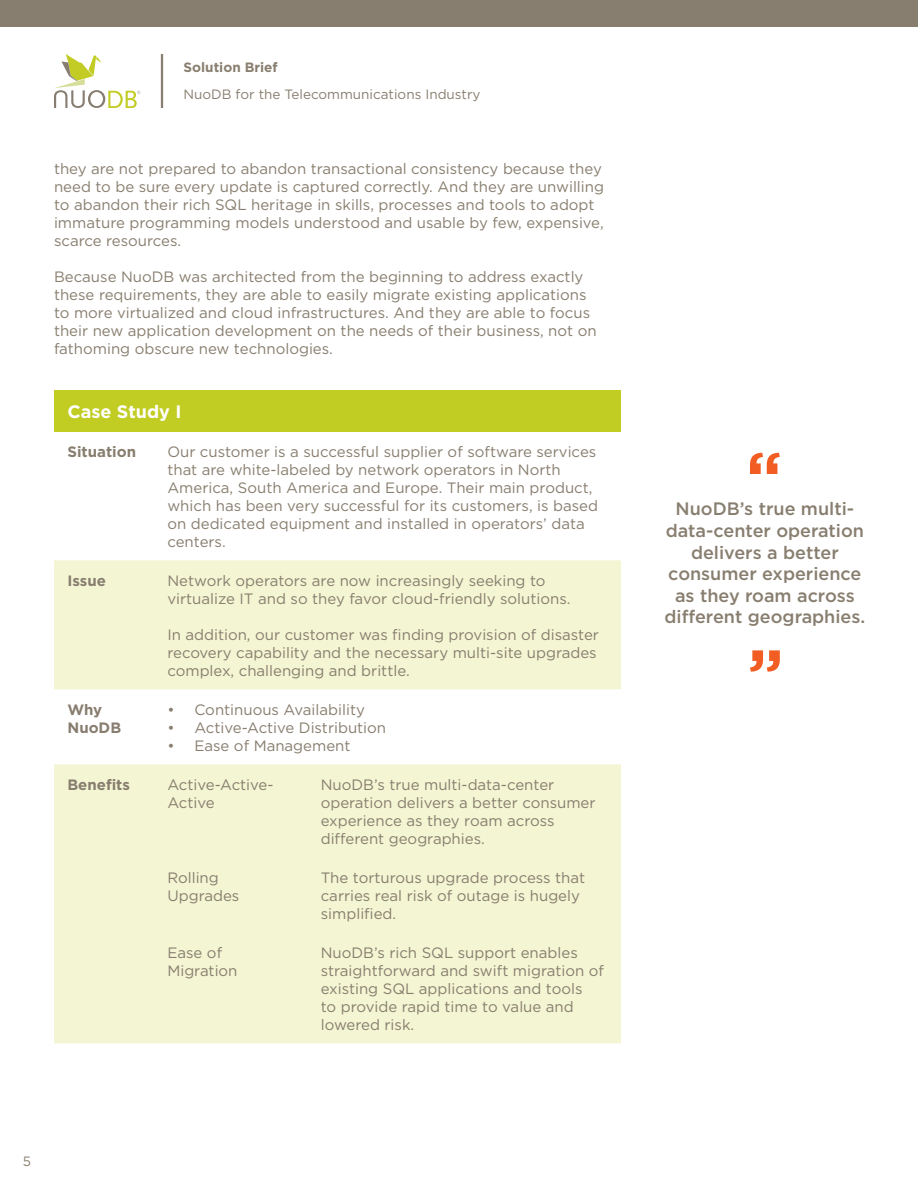
<style>
.page{position:relative;width:918px;height:1188px;background:#fff}
.page>*{position:absolute;margin:0;border:0;box-sizing:border-box;transform-origin:0 0}
.t1{font:500 18px/21.6px "Gotham";color:#887e6f;text-align:center}
.t2{font:700 18px "Gotham";color:#fff}
.t3{font:15px/18px "Gotham";color:#887e6f}
.t4{font:700 15px/18px "Gotham";color:#887e6f}
.t5{font:13.5px "Gotham";color:#887e6f}
.t6{font:700 13.5px "Gotham";color:#887e6f}
</style>
<div class="page">
<hr style="left:161px;top:54px;width:2px;height:54px;background:#887e6f">
<div style="left:0;top:0;width:918px;height:27px;background:#887e6f"></div>
<svg style="left:54px;top:54px;width:86px;height:54px"></svg>
<div style="left:54px;top:390px;width:567px;height:41px;background:#c1cd23"></div>
<svg style="left:54px;top:560px;width:567px;height:483px;fill:#f3f5d3"></svg>
<svg style="left:750px;top:453px;width:30px;height:21px"></svg>
<svg style="left:750px;top:650px;width:30px;height:22px"></svg>
<p class="t6" style="left:184px;top:59px;width:96px">Solution Brief</p>
<p class="t5" style="left:184px;top:86px;width:298px">NuoDB for the Telecommunications Industry</p>
<p class="t3" style="left:54px;top:160px;width:552px">they are not prepared to abandon transactional consistency because they need to be sure every update is captured correctly. And they are unwilling to abandon their rich SQL heritage in skills, processes and tools to adopt immature programming models understood and usable by few, expensive, scarce resources.</p>
<p class="t3" style="left:54px;top:268px;width:544px">Because NuoDB was architected from the beginning to address exactly these requirements, they are able to easily migrate existing applications to more virtualized and cloud infrastructures. And they are able to focus their new application development on the needs of their business, not on fathoming obscure new technologies.</p>
<p class="t2" style="left:68px;top:401px;width:115px">Case Study I</p>
<p class="t4" style="left:68px;top:442px;width:70px">Situation</p>
<p class="t3" style="left:167px;top:442px;width:432px">Our customer is a successful supplier of software services that are white-labeled by network operators in North America, South America and Europe. Their main product, which has been very successful for its customers, is based on dedicated equipment and installed in operators’ data centers.</p>
<p class="t4" style="left:68px;top:571px;width:40px">Issue</p>
<p class="t3" style="left:167px;top:571px;width:405px">Network operators are now increasingly seeking to virtualize IT and so they favor cloud-friendly solutions.</p>
<p class="t3" style="left:167px;top:625px;width:433px">In addition, our customer was finding provision of disaster recovery capability and the necessary multi-site upgrades complex, challenging and brittle.</p>
<p class="t4" style="left:68px;top:700px;width:55px">Why<br>NuoDB</p>
<p class="t3" style="left:167px;top:700px;width:199px">• Continuous Availability</p>
<p class="t3" style="left:167px;top:718px;width:220px">• Active-Active Distribution</p>
<p class="t3" style="left:167px;top:736px;width:185px">• Ease of Management</p>
<p class="t4" style="left:68px;top:775px;width:64px">Benefits</p>
<p class="t3" style="left:167px;top:775px;width:108px">Active-Active-<br>Active</p>
<p class="t3" style="left:321px;top:775px;width:276px">NuoDB’s true multi-data-center operation delivers a better consumer experience as they roam across different geographies.</p>
<p class="t3" style="left:167px;top:868px;width:73px">Rolling<br>Upgrades</p>
<p class="t3" style="left:321px;top:868px;width:266px">The torturous upgrade process that carries real risk of outage is hugely simplified.</p>
<p class="t3" style="left:167px;top:943px;width:72px">Ease of<br>Migration</p>
<p class="t3" style="left:321px;top:943px;width:285px">NuoDB’s rich SQL support enables straightforward and swift migration of existing SQL applications and tools<br>to provide rapid time to value and lowered risk.</p>
<p class="t5" style="left:23px;top:1153px;width:10px">5</p>
<p class="t1" style="left:665px;top:498px;width:202px">NuoDB’s true multi&shy;data-center operation delivers a better consumer experience as they roam across different geographies.</p>
</div>
